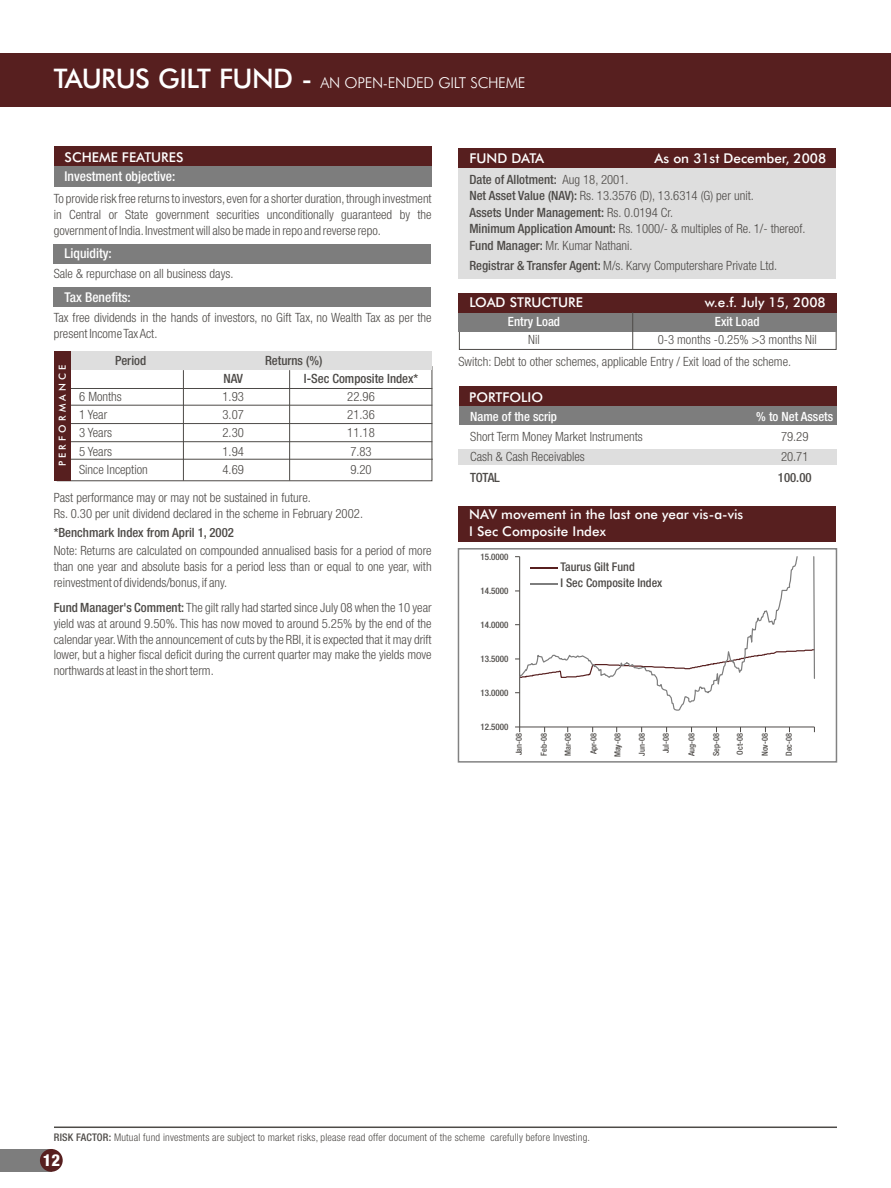
<style>
.page{position:relative;width:891px;height:1188px;background:#fff}
.page>*{position:absolute;margin:0;border:0;box-sizing:border-box;transform-origin:0 0}
.t1{font:800 condensed 16.5px "Helvetica Neue";color:#fff}
.t2{font:300 15px "Futura BT";letter-spacing:-.02em;color:#fff}
.t3{font:500 13.5px/17px "Futura BT";color:#fff}
.t4{font:500 condensed 13.5px "Helvetica Neue";color:#fff}
.t5{font:300 condensed 12.75px/15.9px "Helvetica Neue";color:#4d4a47}
.t6{font:500 condensed 12.75px "Helvetica Neue";color:#4d4a47}
.t7{font:500 condensed 12.75px "Helvetica Neue";color:#fff}
.t8{font:500 condensed 12px/15.9px "Helvetica Neue";color:#4d4a47}
.t9{font:300 condensed 10.5px "Helvetica Neue";letter-spacing:.015em;color:#4d4a47}
.t10{font:500 9.75px "Futura BT";letter-spacing:.325em;color:#fff}
.t11{font:500 condensed 9px "Helvetica Neue";color:#4d4a47}
.t12{font:500 condensed 8.25px "Helvetica Neue";color:#4d4a47}
.s1{font-weight:500;font-size:27px}
.s2{font-weight:500}
</style>
<div class="page">
<hr style="left:519px;top:557px;width:1px;height:170px;background:#4d4a47">
<hr style="left:520px;top:727px;width:294px;height:1px;background:#4d4a47">
<svg style="left:518px;top:556px;width:297px;height:155px"></svg>
<svg style="left:531px;top:568px;width:27px;height:1px"></svg>
<svg style="left:531px;top:584px;width:27px;height:1px"></svg>
<div style="left:458px;top:506px;width:378px;height:35px;background:#571f1f"></div>
<div style="left:458px;top:548px;width:379px;height:215px;border:2px solid #828282"></div>
<div style="left:57px;top:366px;width:375px;height:115px;border:1px solid #4d4a47"></div>
<div style="left:54px;top:352px;width:378px;height:18px;background:#dedede"></div>
<hr style="left:58px;top:388px;width:374px;height:1px;background:#4d4a47">
<hr style="left:183px;top:370px;width:1px;height:111px;background:#4d4a47">
<hr style="left:289px;top:370px;width:1px;height:111px;background:#4d4a47">
<hr style="left:58px;top:405px;width:374px;height:1px;background:#4d4a47">
<hr style="left:58px;top:423px;width:374px;height:1px;background:#4d4a47">
<hr style="left:58px;top:441px;width:374px;height:1px;background:#4d4a47">
<hr style="left:58px;top:459px;width:375px;height:1px;background:#4d4a47">
<div style="left:54px;top:351px;width:17px;height:130px;background:#571f1f"></div>
<div style="left:54px;top:166px;width:378px;height:20px;background:#7d7d7d"></div>
<div style="left:53px;top:288px;width:378px;height:19px;background:#7d7d7d"></div>
<div style="left:53px;top:244px;width:378px;height:20px;background:#7d7d7d"></div>
<div style="left:54px;top:147px;width:378px;height:19px;background:#571f1f"></div>
<div style="left:0;top:1149px;width:51px;height:23px;background:#7d7d7d"></div>
<div style="left:40px;top:1149px;width:23px;height:23px;background:#571f1f;border-radius:11px"></div>
<hr style="left:54px;top:1127px;width:783px;height:1px;background:#4d4a47">
<div style="left:458px;top:167px;width:378px;height:111px;background:#dedede"></div>
<div style="left:458px;top:149px;width:378px;height:19px;background:#571f1f"></div>
<div style="left:0;top:53px;width:891px;height:53px;background:#571f1f"></div>
<div style="left:459px;top:449px;width:378px;height:16px;background:#dedede"></div>
<div style="left:459px;top:313px;width:378px;height:37px;border:1px solid #4d4a47"></div>
<div style="left:459px;top:387px;width:378px;height:19px;background:#571f1f"></div>
<div style="left:459px;top:406px;width:378px;height:19px;background:#7d7d7d"></div>
<div style="left:459px;top:313px;width:378px;height:19px;background:#7d7d7d"></div>
<div style="left:459px;top:293px;width:378px;height:19px;background:#571f1f"></div>
<hr style="left:632px;top:312px;width:1px;height:37px;background:#4d4a47">
<p class="t2" style="left:54px;top:77px;width:473px"><span class="s1">TAURUS GILT FUND -</span> AN OPEN-ENDED GILT SCHEME</p>
<p class="t3" style="left:65px;top:150px;width:120px">SCHEME FEATURES</p>
<p class="t4" style="left:65px;top:170px;width:112px">Investment objective:</p>
<p class="t5" style="left:54px;top:191px;width:379px;text-align:justify">To provide risk free returns to investors, even for a shorter duration,through investment in Central or State government securities unconditionally guaranteed by the government of India.Investment will also be made in repo and reverse repo.</p>
<p class="t5" style="left:54px;top:267px;width:181px">Sale &amp; repurchase on all business days.</p>
<p class="t5" style="left:54px;top:311px;width:379px">Tax free dividends in the hands of investors, no Gift Tax, no Wealth Tax as per the present Income Tax Act.</p>
<p class="t6" style="left:115px;top:355px;width:33px">Period</p>
<p class="t6" style="left:265px;top:355px;width:59px">Returns (%)</p>
<p class="t6" style="left:223px;top:373px;width:21px">NAV</p>
<p class="t6" style="left:304px;top:373px;width:116px">I-Sec Composite Index*</p>
<p class="t5" style="left:79px;top:390px;width:44px">6 Months</p>
<p class="t5" style="left:223px;top:390px;width:23px">1.93</p>
<p class="t5" style="left:347px;top:390px;width:29px">22.96</p>
<p class="t5" style="left:79px;top:408px;width:30px">1 Year</p>
<p class="t5" style="left:223px;top:408px;width:23px">3.07</p>
<p class="t5" style="left:347px;top:408px;width:29px">21.36</p>
<p class="t5" style="left:79px;top:426px;width:35px">3 Years</p>
<p class="t5" style="left:223px;top:426px;width:23px">2.30</p>
<p class="t5" style="left:347px;top:426px;width:29px">11.18</p>
<p class="t5" style="left:79px;top:444px;width:35px">5 Years</p>
<p class="t5" style="left:223px;top:444px;width:23px">1.94</p>
<p class="t5" style="left:350px;top:444px;width:23px">7.83</p>
<p class="t5" style="left:79px;top:462px;width:70px">Since Inception</p>
<p class="t5" style="left:223px;top:462px;width:23px">4.69</p>
<p class="t5" style="left:350px;top:462px;width:23px">9.20</p>
<p class="t5" style="left:54px;top:491px;width:311px">Past performance may or may not be sustained in future.<br>Rs. 0.30 per unit dividend declared in the scheme in February 2002.</p>
<p class="t6" style="left:54px;top:527px;width:182px">*Benchmark Index from April 1, 2002</p>
<p class="t5" style="left:54px;top:543px;width:380px;text-align:justify">Note: Returns are calculated on compounded annualised basis for a period of more than one year and absolute basis for a period less than or equal to one year, with reinvestment of dividends/bonus,if any.</p>
<p class="t5" style="left:54px;top:600px;width:380px;text-align:justify"><span class="s2">Fund Manager's Comment:</span> The gilt rally had started since July 08 when the 10 year yield was at around 9.50%. This has now moved to around 5.25% by the end of the calendar year.With the announcement of cuts by the RBI, it is expected that it may drift lower, but a higher fiscal deficit during the current quarter may make the yields move northwards at least in the short term.</p>
<p class="t4" style="left:65px;top:247px;width:49px">Liquidity:</p>
<p class="t4" style="left:65px;top:291px;width:68px">Tax Benefits:</p>
<p class="t10" style="left:58px;top:466px;width:103px;rotate:-90deg">PERFORMANCE</p>
<p class="t3" style="left:469px;top:151px;width:76px">FUND DATA</p>
<p class="t3" style="left:655px;top:151px;width:173px">As on 31st December, 2008</p>
<p class="t5" style="left:469px;top:172px;width:338px;line-height:16.4px"><span class="s2">Date of Allotment:</span> Aug 18, 2001.<br><span class="s2">Net Asset Value (NAV):</span> Rs. 13.3576 (D), 13.6314 (G) per unit.<br><span class="s2">Assets Under Management:</span> Rs. 0.0194 Cr.<br><span class="s2">Minimum Application Amount:</span> Rs. 1000/- &amp; multiples of Re. 1/- thereof.<br><span class="s2">Fund Manager:</span> Mr. Kumar Nathani.</p>
<p class="t5" style="left:469px;top:258px;width:309px"><span class="s2">Registrar &amp; Transfer Agent:</span> M/s. Karvy Computershare Private Ltd.</p>
<p class="t3" style="left:469px;top:295px;width:115px">LOAD STRUCTURE</p>
<p class="t3" style="left:705px;top:295px;width:122px">w.e.f. July 15, 2008</p>
<p class="t7" style="left:508px;top:316px;width:54px">Entry Load</p>
<p class="t7" style="left:715px;top:316px;width:46px">Exit Load</p>
<p class="t5" style="left:458px;top:330px;width:360px;line-height:21.6px;text-indent:199px">0-3 months -0.25% &gt;3 months Nil<br>Switch: Debt to other schemes, applicable Entry / Exit load of the scheme.</p>
<p class="t5" style="left:528px;top:332px;width:13px">Nil</p>
<p class="t3" style="left:469px;top:390px;width:75px">PORTFOLIO</p>
<p class="t7" style="left:470px;top:411px;width:88px">Name of the scrip</p>
<p class="t7" style="left:756px;top:411px;width:78px">% to Net Assets</p>
<p class="t5" style="left:470px;top:429px;width:174px">Short Term Money Market Instruments</p>
<p class="t5" style="left:781px;top:429px;width:29px">79.29</p>
<p class="t5" style="left:470px;top:450px;width:116px">Cash &amp; Cash Receivables</p>
<p class="t5" style="left:781px;top:450px;width:29px">20.71</p>
<p class="t6" style="left:470px;top:472px;width:31px">TOTAL</p>
<p class="t6" style="left:778px;top:472px;width:35px">100.00</p>
<p class="t3" style="left:469px;top:507px;width:276px">NAV movement in the last one year vis-a-vis<br>I Sec Composite Index</p>
<p class="t11" style="left:481px;top:553px;width:30px">15.0000</p>
<p class="t11" style="left:481px;top:587px;width:30px">14.5000</p>
<p class="t11" style="left:481px;top:621px;width:30px">14.0000</p>
<p class="t11" style="left:481px;top:655px;width:30px">13.5000</p>
<p class="t11" style="left:481px;top:689px;width:30px">13.0000</p>
<p class="t11" style="left:481px;top:723px;width:30px">12.5000</p>
<p class="t8" style="left:560px;top:560px;width:103px">Taurus Gilt Fund<br>I Sec Composite Index</p>
<p class="t12" style="left:516px;top:755px;width:24px;rotate:-90deg">Jan-08</p>
<p class="t12" style="left:540px;top:756px;width:24px;rotate:-90deg">Feb-08</p>
<p class="t12" style="left:564px;top:756px;width:24px;rotate:-90deg">Mar-08</p>
<p class="t12" style="left:590px;top:754px;width:23px;rotate:-90deg">Apr-08</p>
<p class="t12" style="left:614px;top:757px;width:26px;rotate:-90deg">May-08</p>
<p class="t12" style="left:638px;top:756px;width:24px;rotate:-90deg">Jun-08</p>
<p class="t12" style="left:662px;top:753px;width:22px;rotate:-90deg">Jul-08</p>
<p class="t12" style="left:688px;top:756px;width:25px;rotate:-90deg">Aug-08</p>
<p class="t12" style="left:713px;top:756px;width:24px;rotate:-90deg">Sep-08</p>
<p class="t12" style="left:736px;top:755px;width:23px;rotate:-90deg">Oct-08</p>
<p class="t12" style="left:761px;top:756px;width:24px;rotate:-90deg">Nov-08</p>
<p class="t12" style="left:785px;top:756px;width:24px;rotate:-90deg">Dec-08</p>
<p class="t9" style="left:54px;top:1132px;width:538px"><span class="s2">RISK FACTOR:</span> Mutual fund investments are subject to market risks, please read offer document of the scheme carefully before Investing.</p>
<p class="t1" style="left:43px;top:1154px;width:19px">12</p>
</div>
